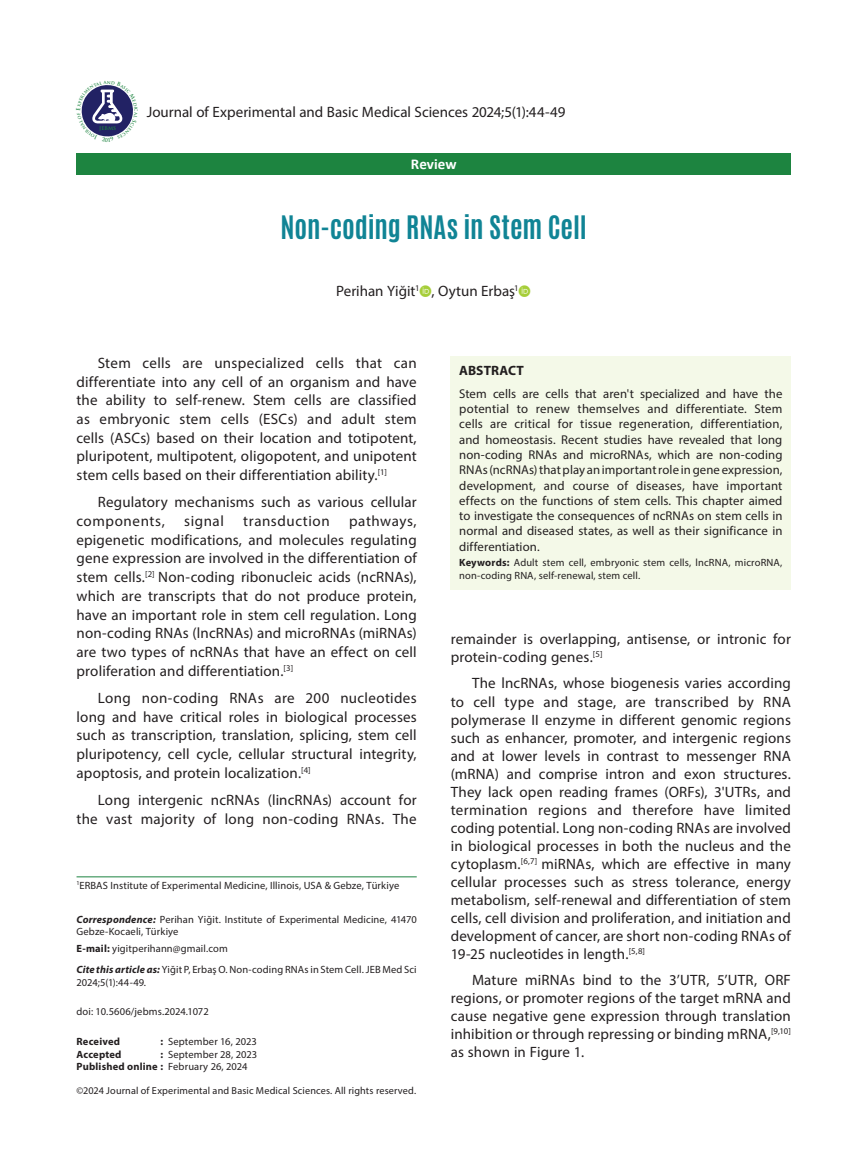
<style>
.page{position:relative;width:859px;height:1170px;background:#fff}
.page>*{position:absolute;margin:0;border:0;box-sizing:border-box;transform-origin:0 0}
._01__JEBMS-Yazi_basl{font:700 27px "Antonio";letter-spacing:-.005em;color:#108495}
._07__JEBMS_Normal_me{font:15px/18.8px "Myriad Pro";letter-spacing:.01em;color:#231f20;text-align:justify}
._02__JEBMS-Yazar_adl{font:15px "Myriad Pro";color:#231f20}
._07__JEBMS_Normal_me-2{font:15px "Myriad Pro";letter-spacing:.04em;color:#231f20}
.t1{font:700 15px "Calibri";color:#fff}
._04__JEBMS-Ozet_yazi{font:700 13.5px "Myriad Pro";letter-spacing:.005em;color:#231f20}
._04__JEBMS-Ozet_yazi-2{font:12.75px/15.3px "Myriad Pro";letter-spacing:.005em;color:#231f20;text-align:justify}
._15__JEBMS-Iletisim{font:10.5px/12.6px "Myriad Pro";letter-spacing:.01em;color:#231f20}
._05__JEBMS-Anahtar_S{font:10.5px/12.6px "Myriad Pro";letter-spacing:.01em;color:#231f20}
._15__JEBMS-Iletisim-2{font:700 10.5px "Myriad Pro";letter-spacing:.015em;color:#231f20}
._15__JEBMS-Iletisim-3{font:10.2px "Myriad Pro";letter-spacing:.015em;color:#231f20}
.t2{font:700 5.25px "Trajan Pro";color:#1d8440}
.t3{font:700 5.1px "Trajan Pro";color:#1d8440}
.s1{font-weight:700;font-style:italic}
.s2{font-weight:700}
.s3{font-weight:400}
</style>
<div class="page">
<div style="left:77px;top:153px;width:714px;height:21px;background:#1d8440"></div>
<div style="left:451px;top:356px;width:340px;height:234px;background:#f4f9e8"></div>
<hr style="left:77px;top:876px;width:340px;height:1px;background:#1d8440">
<svg style="left:81px;top:85px;width:52px;height:52px"></svg>
<p class="t3" style="left:99px;top:125px;width:18px">JEBMS</p>
<p class="t2" style="left:105px;top:136px;width:5px">0</p>
<p class="_07__JEBMS_Normal_me" style="left:147px;top:102px;width:420px">Journal of Experimental and Basic Medical Sciences 2024;5(1):44-49</p>
<p class="t1" style="left:411px;top:153px;width:47px">Review</p>
<p class="_01__JEBMS-Yazi_basl" style="left:281px;top:207px;width:308px">Non-coding RNAs in Stem Cell</p>
<p class="_02__JEBMS-Yazar_adl" style="left:336px;top:282px;width:184px">Perihan Yiğit<sup>1</sup> , Oytun Erbaş<sup>1</sup></p>
<p class="_07__JEBMS_Normal_me" style="left:77px;top:353px;width:342px;text-indent:21px">Stem cells are unspecialized cells that can differentiate into any cell of an organism and have the ability to self-renew. Stem cells are classified as embryonic stem cells (ESCs) and adult stem cells (ASCs) based on their location and totipotent, pluripotent, multipotent, oligopotent, and unipotent stem cells based on their differentiation ability.<sup>[1]</sup></p>
<p class="_07__JEBMS_Normal_me" style="left:77px;top:492px;width:342px;text-indent:21px">Regulatory mechanisms such as various cellular components,</p>
<p class="_07__JEBMS_Normal_me" style="left:77px;top:511px;width:342px;text-indent:273px">pathways, epigenetic modifications, and molecules regulating gene expression are involved in the differentiation of stem cells.<sup>[2]</sup> Non-coding ribonucleic acids (ncRNAs), which are transcripts that do not produce protein, have an important role in stem cell regulation. Long non-coding RNAs (lncRNAs) and microRNAs (miRNAs) are two types of ncRNAs that have an effect on cell proliferation and differentiation.<sup>[3]</sup></p>
<p class="_07__JEBMS_Normal_me" style="left:77px;top:688px;width:342px;text-indent:21px">Long non-coding RNAs are 200 nucleotides long and have critical roles in biological processes such as transcription, translation, splicing, stem cell pluripotency, cell cycle, cellular structural integrity, apoptosis, and protein localization.<sup>[4]</sup></p>
<p class="_07__JEBMS_Normal_me" style="left:77px;top:790px;width:342px;text-align:right">Long intergenic ncRNAs (lincRNAs) account for the vast majority of long non-coding RNAs. The</p>
<p class="_07__JEBMS_Normal_me" style="left:184px;top:511px;width:41px">signal</p>
<p class="_07__JEBMS_Normal_me-2" style="left:243px;top:511px;width:88px">transduction</p>
<p class="_15__JEBMS-Iletisim" style="left:77px;top:878px;width:324px"><sup>1</sup>ERBAS Institute of Experimental Medicine, Illinois, USA &amp; Gebze, Türkiye</p>
<p class="_15__JEBMS-Iletisim" style="left:77px;top:912px;width:342px"><span class="s1">Correspondence:</span> Perihan Yiğit. Institute of Experimental Medicine, 41470<br>Gebze-Kocaeli, Türkiye</p>
<p class="_15__JEBMS-Iletisim" style="left:77px;top:941px;width:153px"><span class="s2">E-mail:</span> yigitperihann@gmail.com</p>
<p class="_15__JEBMS-Iletisim" style="left:77px;top:963px;width:342px"><span class="s1">Cite this article as:</span> Yiğit P, Erbaş O. Non-coding RNAs in Stem Cell. JEB Med Sci<br>2024;5(1):44-49.</p>
<p class="_15__JEBMS-Iletisim" style="left:77px;top:1005px;width:134px">doi: 10.5606/jebms.2024.1072</p>
<p class="_15__JEBMS-Iletisim-2" style="left:77px;top:1034px;width:45px">Received</p>
<p class="_15__JEBMS-Iletisim" style="left:161px;top:1035px;width:98px"><span class="s2">:</span> September 16, 2023</p>
<p class="_15__JEBMS-Iletisim-2" style="left:77px;top:1047px;width:47px">Accepted</p>
<p class="_15__JEBMS-Iletisim" style="left:161px;top:1047px;width:98px"><span class="s2">:</span> September 28, 2023</p>
<p class="_15__JEBMS-Iletisim-2" style="left:77px;top:1059px;width:172px">Published online : <span class="s3">February 26, 2024</span></p>
<p class="_15__JEBMS-Iletisim-3" style="left:77px;top:1083px;width:341px">©2024 Journal of Experimental and Basic Medical Sciences. All rights reserved.</p>
<p class="_04__JEBMS-Ozet_yazi" style="left:459px;top:362px;width:66px">ABSTRACT</p>
<p class="_04__JEBMS-Ozet_yazi-2" style="left:459px;top:385px;width:325px">Stem cells are cells that aren't specialized and have the potential to renew themselves and differentiate. Stem cells are critical for tissue regeneration, differentiation, and homeostasis. Recent studies have revealed that long non-coding RNAs and microRNAs, which are non-coding RNAs (ncRNAs) that play an important role in gene expression, development, and course of diseases, have important effects on the functions of stem cells. This chapter aimed to investigate the consequences of ncRNAs on stem cells in normal and diseased states, as well as their significance in differentiation.</p>
<p class="_05__JEBMS-Anahtar_S" style="left:459px;top:556px;width:325px"><span class="s2">Keywords:</span> Adult stem cell, embryonic stem cells, lncRNA, microRNA, non-coding RNA, self-renewal, stem cell.</p>
<p class="_07__JEBMS_Normal_me" style="left:451px;top:629px;width:342px;line-height:18px">remainder is overlapping, antisense, or intronic for protein-coding genes.<sup>[5]</sup></p>
<p class="_07__JEBMS_Normal_me" style="left:451px;top:674px;width:342px;line-height:18px;text-indent:21px">The lncRNAs, whose biogenesis varies according to cell type and stage, are transcribed by RNA polymerase II enzyme in different genomic regions such as enhancer, promoter, and intergenic regions and at lower levels in contrast to messenger RNA (mRNA) and comprise intron and exon structures.<br>They lack open reading frames (ORFs), 3'UTRs, and termination regions and therefore have limited coding potential. Long non-coding RNAs are involved in biological processes in both the nucleus and the cytoplasm.<sup>[6,7]</sup> miRNAs, which are effective in many cellular processes such as stress tolerance, energy metabolism, self-renewal and differentiation of stem cells, cell division and proliferation, and initiation and development of cancer, are short non-coding RNAs of 19-25 nucleotides in length.<sup>[5,8]</sup></p>
<p class="_07__JEBMS_Normal_me" style="left:451px;top:970px;width:342px;line-height:18px;text-indent:21px">Mature miRNAs bind to the 3’UTR, 5’UTR, ORF regions, or promoter regions of the target mRNA and cause negative gene expression through translation inhibition or through repressing or binding mRNA,<sup>[9,10] </sup>as shown in Figure 1.</p>
</div>
